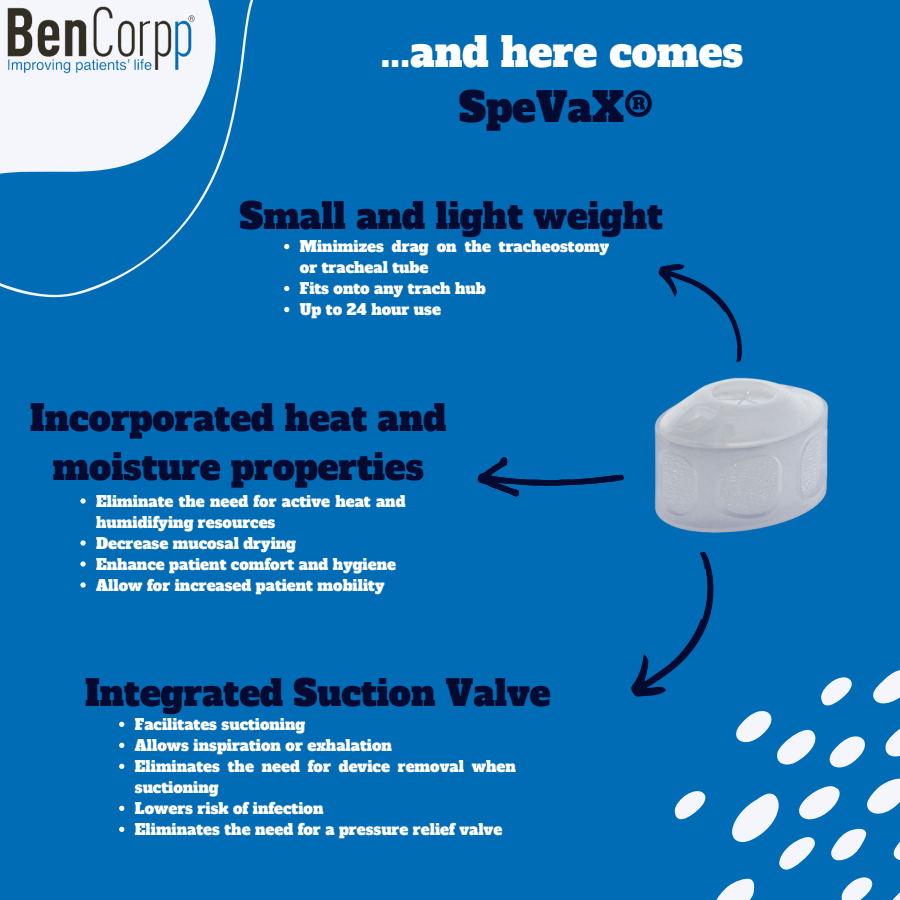
<style>
.page{position:relative;width:900px;height:900px;background:#006cb6}
.page>*{position:absolute;margin:0;border:0;box-sizing:border-box;transform-origin:0 0}
.t1{font:40px "Alfa Slab One";color:#fff}
.t2{font:40px "Alfa Slab One";color:#050a30}
.t3{font:35px/48.8px "Alfa Slab One";color:#050a30;text-align:center}
.t4{font:15px/21px "Alfa Slab One";color:#fff}
</style>
<div class="page">
<svg style="left:0;top:205px;width:290px;height:93px"></svg>
<svg style="left:0;top:0;width:254px;height:205px"></svg>
<img style="left:0;top:0;width:198px;height:81px">
<img style="left:654px;top:377px;width:175px;height:175px">
<svg style="left:631px;top:552px;width:269px;height:348px"></svg>
<svg style="left:659px;top:264px;width:83px;height:98px"></svg>
<svg style="left:478px;top:457px;width:146px;height:40px"></svg>
<svg style="left:119px;top:722px;width:5px;height:5px"></svg>
<svg style="left:119px;top:743px;width:5px;height:5px"></svg>
<svg style="left:119px;top:764px;width:5px;height:5px"></svg>
<svg style="left:119px;top:806px;width:5px;height:5px"></svg>
<svg style="left:119px;top:827px;width:5px;height:5px"></svg>
<svg style="left:284px;top:244px;width:5px;height:5px"></svg>
<svg style="left:284px;top:286px;width:5px;height:5px"></svg>
<svg style="left:284px;top:307px;width:5px;height:5px"></svg>
<svg style="left:80px;top:498px;width:6px;height:6px"></svg>
<svg style="left:80px;top:540px;width:6px;height:6px"></svg>
<svg style="left:80px;top:561px;width:6px;height:6px"></svg>
<svg style="left:80px;top:582px;width:6px;height:6px"></svg>
<h1 class="t1" style="left:381px;top:17px;width:364px">...and here comes</h1>
<h1 class="t2" style="left:459px;top:73px;width:196px">SpeVaX®</h1>
<h2 class="t3" style="left:240px;top:188px;width:425px">Small and light weight</h2>
<p class="t4" style="left:300px;top:235px;width:311px">Minimizes drag on the tracheostomy or tracheal tube<br>Fits onto any trach hub<br>Up to 24 hour use</p>
<h2 class="t3" style="left:30px;top:391px;width:418px">Incorporated heat and moisture properties</h2>
<p class="t4" style="left:96px;top:489px;width:311px">Eliminate the need for active heat and humidifying resources<br>Decrease mucosal drying<br>Enhance patient comfort and hygiene<br>Allow for increased patient mobility</p>
<h2 class="t3" style="left:85px;top:666px;width:467px">Integrated Suction Valve</h2>
<p class="t4" style="left:135px;top:713px;width:383px">Facilitates suctioning<br>Allows inspiration or exhalation<br>Eliminates the need for device removal when suctioning<br>Lowers risk of infection<br>Eliminates the need for a pressure relief valve</p>
</div>
